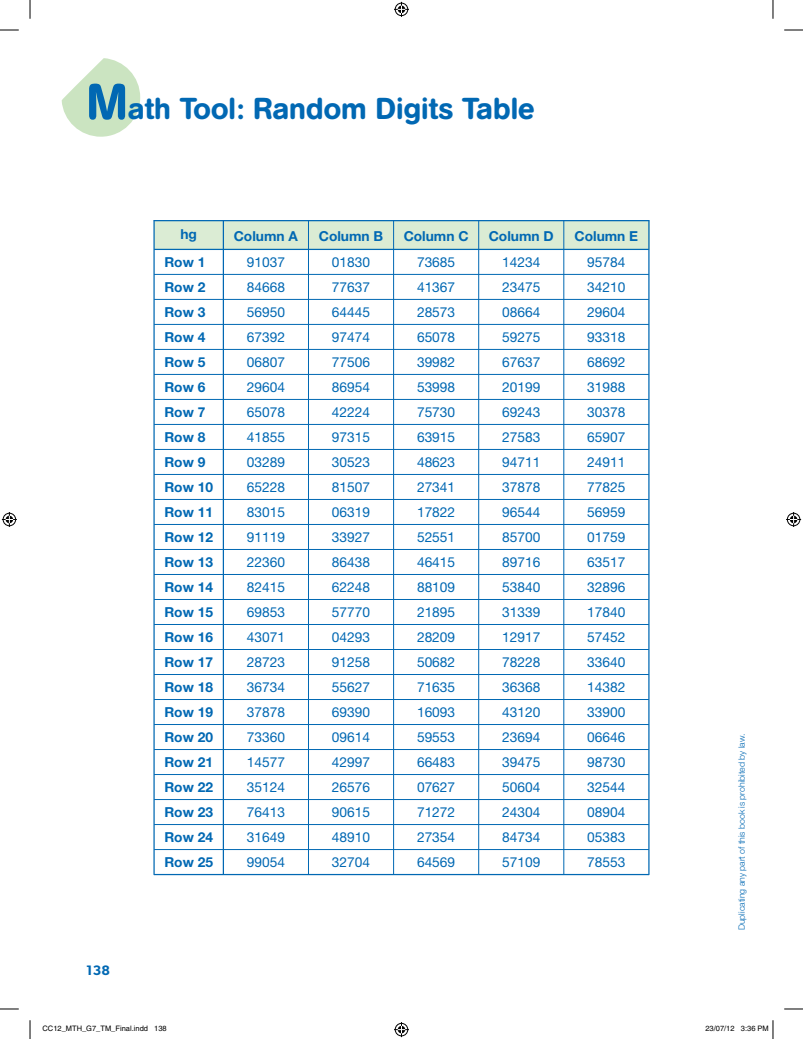
<style>
.page{position:relative;width:803px;height:1039px;background:#fff}
.page>*{position:absolute;margin:0;border:0;box-sizing:border-box;transform-origin:0 0}
.t1{font:500 30px "AG Book Rounded";color:#0168b3}
.t2{font:13.75px/25px "Helvetica Neue LT Std";color:#0168b3;text-align:justify}
.t3{font:700 13.75px/25px "Helvetica Neue LT Std";color:#0168b3}
.t4{font:600 13.75px "Gibson";color:#0168b3}
.t5{font:300 8.75px "Helvetica Neue LT Std";letter-spacing:-.005em;color:#0168b3}
.t6{font:7.5px "Helvetica";color:#000}
.s1{font-size:50px}
</style>
<div class="page">
<div style="left:62px;top:58px;width:78px;height:79px;background:#cbe4c1;border-radius:38px"></div>
<div style="left:154px;top:221px;width:495px;height:28px;background:#dbecd4"></div>
<hr style="left:154px;top:220px;width:495px;height:1px;background:#0168b3">
<hr style="left:154px;top:249px;width:495px;height:1px;background:#0168b3">
<hr style="left:154px;top:274px;width:495px;height:1px;background:#0168b3">
<hr style="left:154px;top:299px;width:495px;height:1px;background:#0168b3">
<hr style="left:154px;top:324px;width:495px;height:1px;background:#0168b3">
<hr style="left:154px;top:349px;width:495px;height:1px;background:#0168b3">
<hr style="left:154px;top:374px;width:495px;height:1px;background:#0168b3">
<hr style="left:154px;top:399px;width:495px;height:1px;background:#0168b3">
<hr style="left:154px;top:424px;width:495px;height:1px;background:#0168b3">
<hr style="left:154px;top:449px;width:495px;height:1px;background:#0168b3">
<hr style="left:154px;top:474px;width:495px;height:1px;background:#0168b3">
<hr style="left:154px;top:499px;width:495px;height:1px;background:#0168b3">
<hr style="left:154px;top:524px;width:495px;height:1px;background:#0168b3">
<hr style="left:154px;top:549px;width:495px;height:1px;background:#0168b3">
<hr style="left:154px;top:574px;width:495px;height:1px;background:#0168b3">
<hr style="left:154px;top:599px;width:495px;height:1px;background:#0168b3">
<hr style="left:154px;top:624px;width:495px;height:1px;background:#0168b3">
<hr style="left:154px;top:649px;width:495px;height:1px;background:#0168b3">
<hr style="left:154px;top:674px;width:495px;height:1px;background:#0168b3">
<hr style="left:154px;top:699px;width:495px;height:1px;background:#0168b3">
<hr style="left:154px;top:724px;width:495px;height:1px;background:#0168b3">
<hr style="left:154px;top:749px;width:495px;height:1px;background:#0168b3">
<hr style="left:154px;top:774px;width:495px;height:1px;background:#0168b3">
<hr style="left:154px;top:799px;width:495px;height:1px;background:#0168b3">
<hr style="left:154px;top:824px;width:495px;height:1px;background:#0168b3">
<hr style="left:154px;top:849px;width:495px;height:1px;background:#0168b3">
<hr style="left:154px;top:874px;width:495px;height:1px;background:#0168b3">
<hr style="left:223px;top:221px;width:1px;height:653px;background:#0168b3">
<hr style="left:153px;top:221px;width:2px;height:653px;background:#0168b3">
<hr style="left:308px;top:221px;width:1px;height:653px;background:#0168b3">
<hr style="left:393px;top:221px;width:1px;height:653px;background:#0168b3">
<hr style="left:478px;top:221px;width:1px;height:653px;background:#0168b3">
<hr style="left:563px;top:221px;width:1px;height:653px;background:#0168b3">
<hr style="left:648px;top:221px;width:1px;height:653px;background:#0168b3">
<svg style="left:0;top:29px;width:19px;height:2px"></svg>
<svg style="left:784px;top:29px;width:18px;height:2px"></svg>
<svg style="left:0;top:1008px;width:19px;height:2px"></svg>
<svg style="left:784px;top:1008px;width:18px;height:2px"></svg>
<svg style="left:29px;top:0;width:2px;height:19px"></svg>
<svg style="left:29px;top:1020px;width:2px;height:19px"></svg>
<svg style="left:772px;top:0;width:1px;height:19px"></svg>
<svg style="left:394px;top:2px;width:15px;height:15px"></svg>
<svg style="left:394px;top:1022px;width:15px;height:15px"></svg>
<svg style="left:2px;top:512px;width:15px;height:15px"></svg>
<svg style="left:786px;top:512px;width:15px;height:15px"></svg>
<svg style="left:772px;top:1020px;width:1px;height:19px"></svg>
<h1 class="t1" style="left:86px;top:91px;width:449px"><span class="s1">M</span>ath Tool: Random Digits Table</h1>
<p class="t4" style="left:86px;top:962px;width:25px">138</p>
<p class="t3" style="left:180px;top:221px;width:18px">hg</p>
<p class="t3" style="left:234px;top:223px;width:66px">Column A</p>
<p class="t3" style="left:319px;top:223px;width:66px">Column B</p>
<p class="t3" style="left:403px;top:223px;width:66px">Column C</p>
<p class="t3" style="left:488px;top:223px;width:66px">Column D</p>
<p class="t3" style="left:574px;top:223px;width:65px">Column E</p>
<p class="t3" style="left:164px;top:249px;width:50px">Row 1<br>Row 2<br>Row 3<br>Row 4<br>Row 5<br>Row 6<br>Row 7<br>Row 8<br>Row 9<br>Row 10<br>Row 11<br>Row 12<br>Row 13<br>Row 14<br>Row 15<br>Row 16<br>Row 17<br>Row 18<br>Row 19<br>Row 20<br>Row 21<br>Row 22<br>Row 23<br>Row 24<br>Row 25</p>
<p class="t2" style="left:247px;top:249px;width:40px">91037<br>84668<br>56950<br>67392<br>06807<br>29604<br>65078<br>41855<br>03289<br>65228<br>83015<br>91119<br>22360<br>82415<br>69853<br>43071<br>28723<br>36734<br>37878<br>73360<br>14577<br>35124<br>76413<br>31649<br>99054</p>
<p class="t2" style="left:332px;top:249px;width:40px">01830<br>77637<br>64445<br>97474<br>77506<br>86954<br>42224<br>97315<br>30523<br>81507<br>06319<br>33927<br>86438<br>62248<br>57770<br>04293<br>91258<br>55627<br>69390<br>09614<br>42997<br>26576<br>90615<br>48910<br>32704</p>
<p class="t2" style="left:417px;top:249px;width:40px">73685<br>41367<br>28573<br>65078<br>39982<br>53998<br>75730<br>63915<br>48623<br>27341<br>17822<br>52551<br>46415<br>88109<br>21895<br>28209<br>50682<br>71635<br>16093<br>59553<br>66483<br>07627<br>71272<br>27354<br>64569</p>
<p class="t2" style="left:502px;top:249px;width:40px">14234<br>23475<br>08664<br>59275<br>67637<br>20199<br>69243<br>27583<br>94711<br>37878<br>96544<br>85700<br>89716<br>53840<br>31339<br>12917<br>78228<br>36368<br>43120<br>23694<br>39475<br>50604<br>24304<br>84734<br>57109</p>
<p class="t2" style="left:587px;top:249px;width:40px">95784<br>34210<br>29604<br>93318<br>68692<br>31988<br>30378<br>65907<br>24911<br>77825<br>56959<br>01759<br>63517<br>32896<br>17840<br>57452<br>33640<br>14382<br>33900<br>06646<br>98730<br>32544<br>08904<br>05383<br>78553</p>
<p class="t5" style="left:736px;top:930px;width:198px;rotate:-90deg">Duplicating any part of this book is prohibited by law.</p>
<p class="t6" style="left:42px;top:1024px;width:126px">CC12_MTH_G7_TM_Final.indd 138</p>
<p class="t6" style="left:705px;top:1024px;width:65px">23/07/12 3:36 PM</p>
</div>
